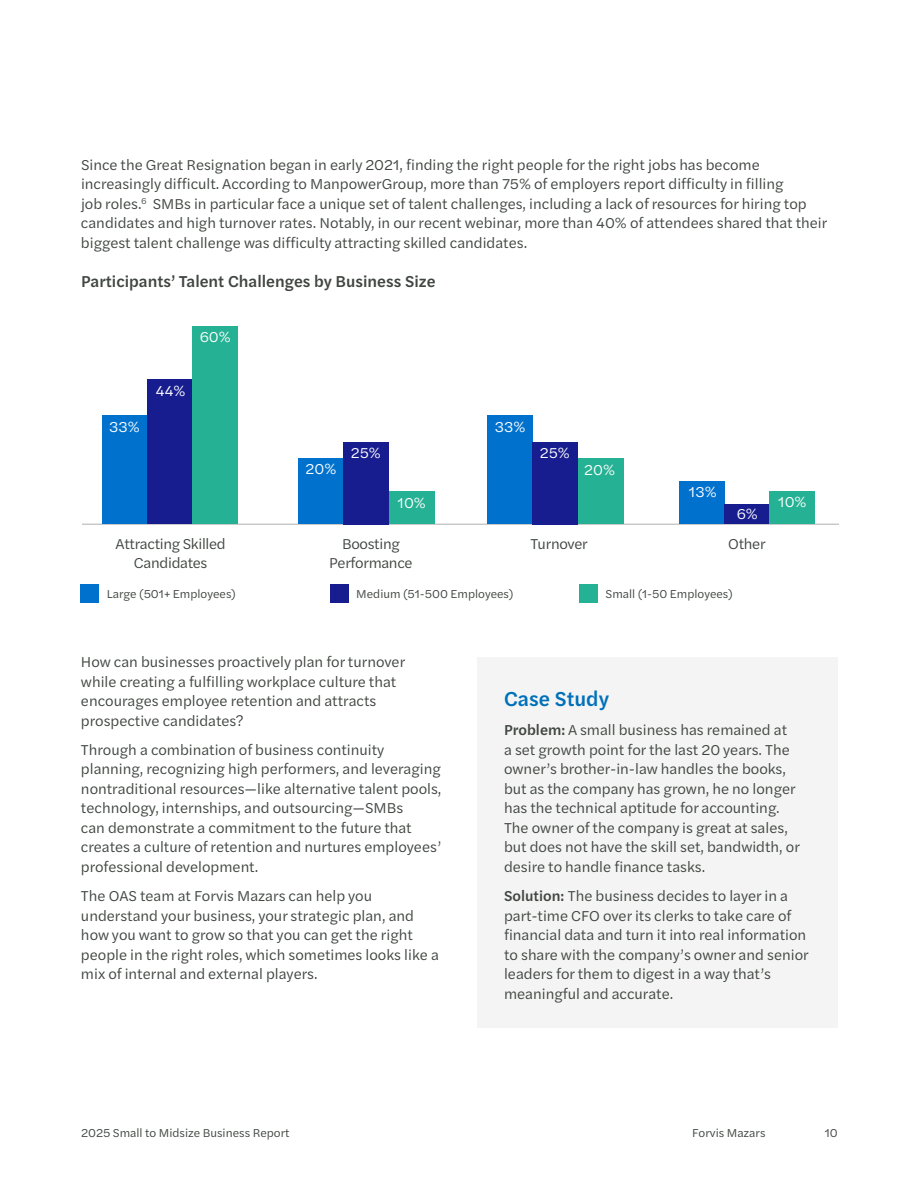
<style>
.page{position:relative;width:918px;height:1188px;background:#fff}
.page>*{position:absolute;margin:0;border:0;box-sizing:border-box;transform-origin:0 0}
.t1{font:500 21px "Halyard Text";color:#0070b9}
.t2{font:500 16.5px "Halyard Text";color:#3f4540}
.t3{font:15px/19.5px "Halyard Text";color:#3f4540}
.t4{font:15px "Halyard Text";letter-spacing:-.02em;color:#3f4540}
.t5{font:15px "Halyard Text";color:#fff}
.t6{font:12px "Halyard Text";color:#3f4540}
.s1{font-weight:500}
</style>
<div class="page">
<div style="left:477px;top:657px;width:361px;height:371px;background:#f4f4f4"></div>
<div style="left:81px;top:584px;width:18px;height:19px;background:#0072ce"></div>
<div style="left:330px;top:584px;width:19px;height:19px;background:#171c8f"></div>
<div style="left:579px;top:584px;width:19px;height:19px;background:#25b193"></div>
<hr style="left:82px;top:524px;width:756px;height:1px;background:#b1b3b3">
<div style="left:103px;top:415px;width:45px;height:109px;background:#0072ce"></div>
<div style="left:147px;top:379px;width:45px;height:145px;background:#171c8f"></div>
<div style="left:193px;top:327px;width:45px;height:197px;background:#25b193"></div>
<div style="left:298px;top:458px;width:45px;height:66px;background:#0072ce"></div>
<div style="left:344px;top:442px;width:45px;height:82px;background:#171c8f"></div>
<div style="left:389px;top:491px;width:45px;height:33px;background:#25b193"></div>
<div style="left:488px;top:416px;width:45px;height:108px;background:#0072ce"></div>
<div style="left:533px;top:442px;width:45px;height:82px;background:#171c8f"></div>
<div style="left:578px;top:458px;width:45px;height:66px;background:#25b193"></div>
<div style="left:680px;top:481px;width:45px;height:43px;background:#0072ce"></div>
<div style="left:725px;top:504px;width:45px;height:20px;background:#171c8f"></div>
<div style="left:770px;top:491px;width:45px;height:33px;background:#25b193"></div>
<p class="t3" style="left:81px;top:154px;width:748px">Since the Great Resignation began in early 2021, finding the right people for the right jobs has become increasingly difficult. According to ManpowerGroup, more than 75% of employers report difficulty in filling<br>job roles.<sup>6</sup> SMBs in particular face a unique set of talent challenges, including a lack of resources for hiring top candidates and high turnover rates. Notably, in our recent webinar, more than 40% of attendees shared that their biggest talent challenge was difficulty attracting skilled candidates.</p>
<p class="t2" style="left:81px;top:269px;width:356px">Participants’ Talent Challenges by Business Size</p>
<p class="t5" style="left:200px;top:326px;width:32px">60%</p>
<p class="t5" style="left:109px;top:416px;width:32px">33%</p>
<p class="t5" style="left:156px;top:380px;width:31px">44%</p>
<p class="t5" style="left:306px;top:458px;width:32px">20%</p>
<p class="t5" style="left:351px;top:442px;width:32px">25%</p>
<p class="t5" style="left:495px;top:416px;width:32px">33%</p>
<p class="t5" style="left:540px;top:442px;width:32px">25%</p>
<p class="t5" style="left:584px;top:459px;width:32px">20%</p>
<p class="t5" style="left:689px;top:481px;width:29px">13%</p>
<p class="t5" style="left:398px;top:492px;width:30px">10%</p>
<p class="t5" style="left:778px;top:491px;width:30px">10%</p>
<p class="t5" style="left:737px;top:503px;width:22px">6%</p>
<p class="t4" style="left:116px;top:533px;width:112px">Attracting Skilled</p>
<p class="t4" style="left:530px;top:533px;width:59px">Turnover</p>
<p class="t4" style="left:134px;top:552px;width:75px">Candidates</p>
<p class="t4" style="left:342px;top:533px;width:59px">Boosting</p>
<p class="t3" style="left:728px;top:533px;width:39px">Other</p>
<p class="t4" style="left:329px;top:552px;width:85px">Performance</p>
<p class="t6" style="left:107px;top:585px;width:131px">Large (501+ Employees)</p>
<p class="t6" style="left:356px;top:585px;width:159px">Medium (51-500 Employees)</p>
<p class="t6" style="left:606px;top:585px;width:129px">Small (1-50 Employees)</p>
<p class="t3" style="left:81px;top:651px;width:326px">How can businesses proactively plan for turnover while creating a fulfilling workplace culture that encourages employee retention and attracts prospective candidates?</p>
<p class="t3" style="left:81px;top:739px;width:362px">Through a combination of business continuity planning, recognizing high performers, and leveraging nontraditional resources—like alternative talent pools, technology, internships, and outsourcing—SMBs<br>can demonstrate a commitment to the future that creates a culture of retention and nurtures employees’ professional development.</p>
<p class="t3" style="left:81px;top:885px;width:359px">The OAS team at Forvis Mazars can help you understand your business, your strategic plan, and how you want to grow so that you can get the right people in the right roles, which sometimes looks like a mix of internal and external players.</p>
<h1 class="t1" style="left:504px;top:684px;width:107px">Case Study</h1>
<p class="t3" style="left:504px;top:720px;width:297px"><span class="s1">Problem:</span> A small business has remained at<br>a set growth point for the last 20 years. The owner’s brother-in-law handles the books, but as the company has grown, he no longer has the technical aptitude for accounting.<br>The owner of the company is great at sales, but does not have the skill set, bandwidth, or desire to handle finance tasks.</p>
<p class="t3" style="left:504px;top:885px;width:306px"><span class="s1">Solution:</span> The business decides to layer in a part-time CFO over its clerks to take care of financial data and turn it into real information to share with the company’s owner and senior leaders for them to digest in a way that’s meaningful and accurate.</p>
<p class="t6" style="left:81px;top:1124px;width:210px">2025 Small to Midsize Business Report</p>
<p class="t6" style="left:692px;top:1124px;width:75px">Forvis Mazars</p>
<p class="t6" style="left:825px;top:1124px;width:15px">10</p>
</div>
